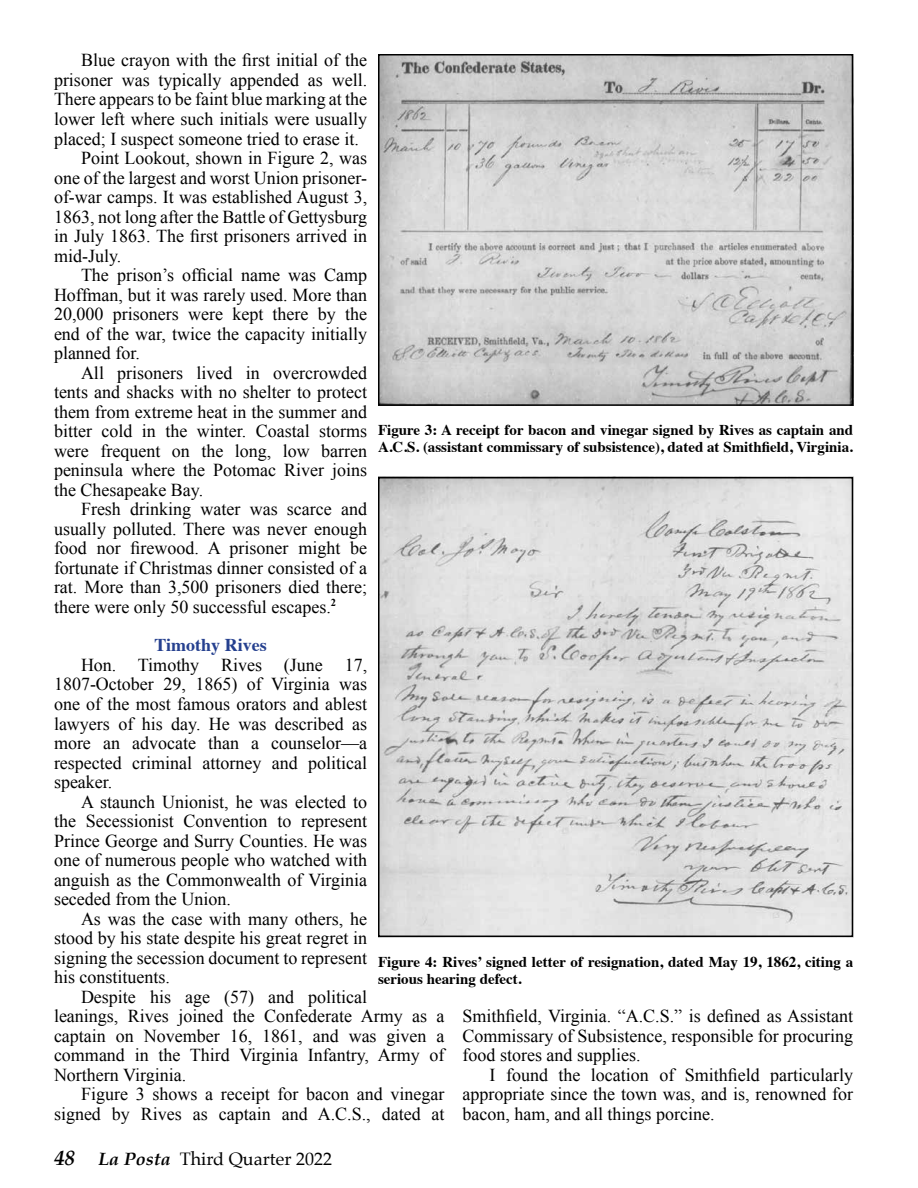
<style>
.page{position:relative;width:918px;height:1188px;background:#fff}
.page>*{position:absolute;margin:0;border:0;box-sizing:border-box;transform-origin:0 0}
.t1{font:18.15px/19.5px "Times New Roman";color:#000;text-align:justify}
.t2{font:18px "Palatino";color:#000}
.t3{font:700 18px "Times";color:#25408f}
.t4{font:700 15px/16.5px "Times";color:#000}
.s1{font-weight:700;font-style:italic;font-size:21px}
.s2{font-weight:700;font-style:italic}
</style>
<div class="page">
<img style="left:381px;top:480px;width:469px;height:454px">
<img style="left:381px;top:57px;width:469px;height:346px">
<div style="left:378px;top:54px;width:475px;height:352px;border:2px solid #000"></div>
<div style="left:378px;top:477px;width:475px;height:460px;border:2px solid #000"></div>
<p class="t1" style="left:81px;top:50px;width:288px">Blue crayon with the first initial of the</p>
<p class="t1" style="left:54px;top:70px;width:315px">prisoner was typically appended as well.</p>
<p class="t1" style="left:54px;top:89px;width:315px">There appears to be faint blue marking at the</p>
<p class="t1" style="left:54px;top:109px;width:315px">lower left where such initials were usually</p>
<p class="t1" style="left:54px;top:128px;width:306px">placed; I suspect someone tried to erase it.</p>
<p class="t1" style="left:81px;top:148px;width:288px">Point Lookout, shown in Figure 2, was</p>
<p class="t1" style="left:54px;top:167px;width:315px">one of the largest and worst Union prisoner-</p>
<p class="t1" style="left:54px;top:187px;width:315px">of-war camps. It was established August 3,</p>
<p class="t1" style="left:54px;top:206px;width:315px">1863, not long after the Battle of Gettysburg</p>
<p class="t1" style="left:54px;top:226px;width:315px">in July 1863. The first prisoners arrived in</p>
<p class="t1" style="left:54px;top:245px;width:69px">mid-July.</p>
<p class="t1" style="left:81px;top:265px;width:288px">The prison’s official name was Camp</p>
<p class="t1" style="left:54px;top:284px;width:315px">Hoffman, but it was rarely used. More than</p>
<p class="t1" style="left:54px;top:304px;width:315px">20,000 prisoners were kept there by the</p>
<p class="t1" style="left:54px;top:323px;width:315px">end of the war, twice the capacity initially</p>
<p class="t1" style="left:54px;top:343px;width:87px">planned for.</p>
<p class="t1" style="left:81px;top:362px;width:288px">All prisoners lived in overcrowded</p>
<p class="t1" style="left:54px;top:382px;width:315px">tents and shacks with no shelter to protect</p>
<p class="t1" style="left:54px;top:402px;width:315px">them from extreme heat in the summer and</p>
<p class="t1" style="left:54px;top:421px;width:315px">bitter cold in the winter. Coastal storms</p>
<p class="t1" style="left:54px;top:441px;width:315px">were frequent on the long, low barren</p>
<p class="t1" style="left:54px;top:460px;width:315px">peninsula where the Potomac River joins</p>
<p class="t1" style="left:54px;top:480px;width:151px">the Chesapeake Bay.</p>
<p class="t1" style="left:81px;top:499px;width:288px">Fresh drinking water was scarce and</p>
<p class="t1" style="left:54px;top:519px;width:315px">usually polluted. There was never enough</p>
<p class="t1" style="left:54px;top:538px;width:315px">food nor firewood. A prisoner might be</p>
<p class="t1" style="left:54px;top:558px;width:315px">fortunate if Christmas dinner consisted of a</p>
<p class="t1" style="left:54px;top:577px;width:315px">rat. More than 3,500 prisoners died there;</p>
<p class="t1" style="left:54px;top:597px;width:284px">there were only 50 successful escapes.<sup>2</sup></p>
<p class="t3" style="left:155px;top:628px;width:114px">Timothy Rives</p>
<p class="t1" style="left:54px;top:655px;width:315px;text-indent:27px">Hon. Timothy Rives (June 17, 1807-October 29, 1865) of Virginia was one of the most famous orators and ablest lawyers of his day. He was described as more an advocate than a counselor—a respected criminal attorney and political speaker.</p>
<p class="t1" style="left:54px;top:791px;width:315px;text-indent:27px">A staunch Unionist, he was elected to the Secessionist Convention to represent Prince George and Surry Counties. He was one of numerous people who watched with anguish as the Commonwealth of Virginia seceded from the Union.</p>
<p class="t1" style="left:54px;top:908px;width:315px;text-indent:27px">As was the case with many others, he stood by his state despite his great regret in signing the secession document to represent his constituents.</p>
<p class="t1" style="left:54px;top:986px;width:392px;text-align:left;text-indent:27px">Despite his age (57) and political<br>leanings, Rives joined the Confederate Army as a captain on November 16, 1861, and was given a command in the Third Virginia Infantry, Army of Northern Virginia.</p>
<p class="t1" style="left:54px;top:1084px;width:392px;text-align:right">Figure 3 shows a receipt for bacon and vinegar signed by Rives as captain and A.C.S., dated at</p>
<p class="t4" style="left:378px;top:420px;width:477px">Figure 3: A receipt for bacon and vinegar signed by Rives as captain and<br>A.C.S. (assistant commissary of subsistence), dated at Smithfield, Virginia.</p>
<p class="t4" style="left:378px;top:952px;width:477px">Figure 4: Rives’ signed letter of resignation, dated May 19, 1862, citing a serious hearing defect.</p>
<p class="t1" style="left:463px;top:1006px;width:392px">Smithfield, Virginia. “A.C.S.” is defined as Assistant Commissary of Subsistence, responsible for procuring food stores and supplies.</p>
<p class="t1" style="left:463px;top:1065px;width:392px;text-indent:27px">I found the location of Smithfield particularly appropriate since the town was, and is, renowned for bacon, ham, and all things porcine.</p>
<p class="t2" style="left:54px;top:1144px;width:280px"><span class="s1">48</span> <span class="s2">La Posta</span> Third Quarter 2022</p>
</div>
